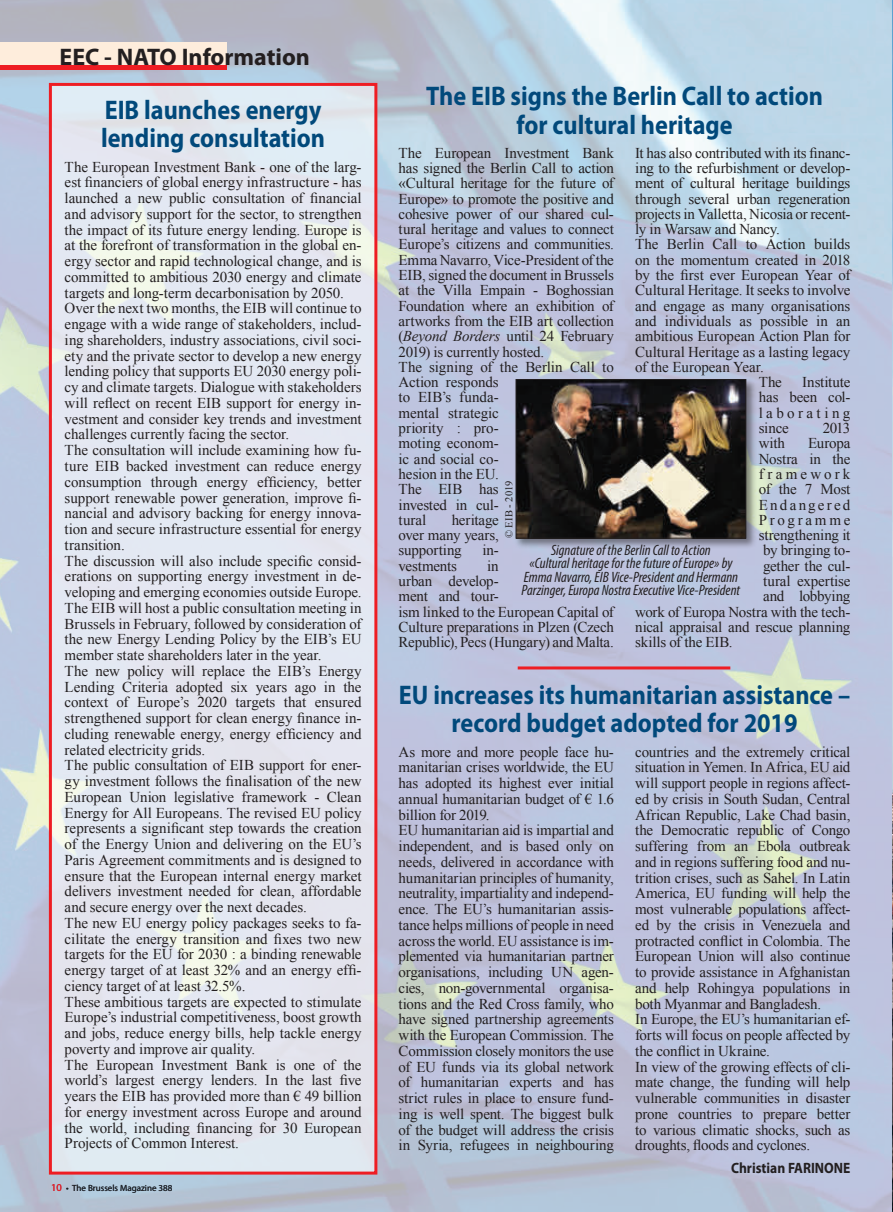
<style>
.page{position:relative;width:893px;height:1212px;background:#fff}
.page>*{position:absolute;margin:0;border:0;box-sizing:border-box;transform-origin:0 0}
.t1{font:700 27px/28.5px "Myriad Pro";color:#01497b;text-align:center;scale:.9 1}
.t2{font:700 24px "Myriad Pro";color:#231f20}
.t3{font:15px/15.8px "Times New Roman";letter-spacing:-.01em;color:#231f20}
.t4{font:italic condensed 15px/13.5px "Myriad Pro";color:#231f20;text-align:center}
.t5{font:700 15px "Myriad Pro";color:#231f20;scale:.9 1}
.t6{font:15px "Times New Roman";letter-spacing:.15em;color:#231f20}
.t7{font:15px "Times New Roman";letter-spacing:.21em;color:#231f20}
.t8{font:15px "Times New Roman";letter-spacing:.185em;color:#231f20}
.t9{font:10.5px "Times New Roman";letter-spacing:.01em;color:#231f20}
.t10{font:9px "Myriad Pro";color:#231f20}
.s1{font-size:10.5px;color:#ee1d23}
.s2{font-style:italic}
</style>
<div class="page">
<img style="left:0;top:0;width:893px;height:1212px">
<div style="left:0;top:42px;width:226px;height:26px;background:#feeddc"></div>
<div style="left:0;top:65px;width:226px;height:5px;background:#ee1d23"></div>
<div style="left:50px;top:84px;width:326px;height:1089px;background:#e4e7f2"></div>
<div style="left:49px;top:83px;width:328px;height:1091px;border:3px solid #ee1d23"></div>
<div style="left:514px;top:378px;width:243px;height:171px;background:#231f20;opacity:.5"></div>
<img style="left:518px;top:381px;width:226px;height:155px">
<div style="left:516px;top:379px;width:230px;height:159px;border:1px solid #231f20"></div>
<hr style="left:518px;top:666px;width:212px;height:3px;background:#ee1d23">
<h2 class="t2" style="left:60px;top:42px;width:252px">EEC - NATO Information</h2>
<h1 class="t1" style="left:101px;top:95px;width:250px;text-align:left">EIB launches energy lending consultation</h1>
<p class="t3" style="left:65px;top:159px;width:298px">The European Investment Bank - one of the larg&shy;est financiers of global energy infrastructure - has launched a new public consultation of financial and advisory support for the sector, to strengthen the impact of its future energy lending. Europe is at the forefront of transformation in the global en&shy;ergy sector and rapid technological change, and is committed to ambitious 2030 energy and climate targets and long-term decarbonisation by 2050.<br>Over the next two months, the EIB will continue to engage with a wide range of stakeholders, includ&shy;ing shareholders, industry associations, civil soci&shy;ety and the private sector to develop a new energy lending policy that supports EU 2030 energy poli&shy;cy and climate targets. Dialogue with stakeholders will reflect on recent EIB support for energy in&shy;vestment and consider key trends and investment challenges currently facing the sector.<br>The consultation will include examining how fu&shy;ture EIB backed investment can reduce energy consumption through energy efficiency, better support renewable power generation, improve fi&shy;nancial and advisory backing for energy innova&shy;tion and secure infrastructure essential for energy transition.<br>The discussion will also include specific consid&shy;erations on supporting energy investment in de&shy;veloping and emerging economies outside Europe.<br>The EIB will host a public consultation meeting in Brussels in February, followed by consideration of the new Energy Lending Policy by the EIB’s EU member state shareholders later in the year.<br>The new policy will replace the EIB’s Energy Lending Criteria adopted six years ago in the context of Europe’s 2020 targets that ensured strengthened support for clean energy finance in&shy;cluding renewable energy, energy efficiency and related electricity grids.<br>The public consultation of EIB support for ener&shy;gy investment follows the finalisation of the new European Union legislative framework - Clean Energy for All Europeans. The revised EU policy represents a significant step towards the creation of the Energy Union and delivering on the EU’s Paris Agreement commitments and is designed to ensure that the European internal energy market delivers investment needed for clean, affordable and secure energy over the next decades.<br>The new EU energy policy packages seeks to fa&shy;cilitate the energy transition and fixes two new targets for the EU for 2030 : a binding renewable energy target of at least 32% and an energy effi&shy;ciency target of at least 32.5%.<br>These ambitious targets are expected to stimulate Europe’s industrial competitiveness, boost growth and jobs, reduce energy bills, help tackle energy poverty and improve air quality.<br>The European Investment Bank is one of the world’s largest energy lenders. In the last five years the EIB has provided more than € 49 billion for energy investment across Europe and around the world, including financing for 30 European Projects of Common Interest.</p>
<p class="t10" style="left:51px;top:1182px;width:123px"><span class="s1">10</span> • The Brussels Magazine 388</p>
<h1 class="t1" style="left:426px;top:81px;width:442px">The EIB signs the Berlin Call to action for cultural heritage</h1>
<p class="t3" style="left:399px;top:145px;width:217px;line-height:15.3px">The European Investment Bank has signed the Berlin Call to action «Cultural heritage for the future of<br>Europe» to promote the positive and cohesive power of our shared cul&shy;tural heritage and values to connect<br>Europe’s citizens and communities.<br>Emma Navarro, Vice-President of the<br>EIB, signed the document in Brussels at the Villa Empain - Boghossian<br>Foundation where an exhibition of artworks from the EIB art collection (<span class="s2">Beyond Borders</span> until 24 February<br>2019) is currently hosted.<br>The signing of the Berlin Call to<br>Action responds<br>to EIB’s funda-<br>mental strategic<br>priority : pro-<br>moting econom-<br>ic and social co-<br>hesion in the EU.<br>The EIB has<br>invested in cul-<br>tural</p>
<p class="t3" style="left:635px;top:144px;width:217px">It has also contributed with its financ-</p>
<p class="t3" style="left:635px;top:160px;width:217px">ing to the refurbishment or develop-</p>
<p class="t3" style="left:635px;top:175px;width:217px">ment of cultural heritage buildings</p>
<p class="t3" style="left:635px;top:190px;width:217px">through several urban regeneration</p>
<p class="t3" style="left:635px;top:206px;width:217px">projects in Valletta, Nicosia or recent-</p>
<p class="t3" style="left:635px;top:221px;width:146px">ly in Warsaw and Nancy.</p>
<p class="t3" style="left:635px;top:236px;width:217px">The Berlin Call to Action builds</p>
<p class="t3" style="left:635px;top:252px;width:217px">on the momentum created in 2018</p>
<p class="t3" style="left:635px;top:267px;width:217px">by the first ever European Year of</p>
<p class="t3" style="left:635px;top:282px;width:217px">Cultural Heritage. It seeks to involve</p>
<p class="t3" style="left:635px;top:297px;width:217px">and engage as many organisations</p>
<p class="t3" style="left:635px;top:313px;width:217px">and individuals as possible in an</p>
<p class="t3" style="left:635px;top:328px;width:217px">ambitious European Action Plan for</p>
<p class="t3" style="left:635px;top:343px;width:217px">Cultural Heritage as a lasting legacy</p>
<p class="t3" style="left:635px;top:359px;width:130px">of the European Year.</p>
<p class="t3" style="left:759px;top:374px;width:25px">The</p>
<p class="t3" style="left:759px;top:374px;width:93px;line-height:15.3px;text-align:justify;text-indent:43px">Institute has been col&shy;laborating since</p>
<p class="t3" style="left:823px;top:420px;width:29px">2013</p>
<p class="t3" style="left:759px;top:435px;width:28px">with</p>
<p class="t3" style="left:808px;top:435px;width:44px">Europa</p>
<p class="t3" style="left:759px;top:450px;width:93px">Nostra in the</p>
<p class="t7" style="left:759px;top:464px;width:93px">framework</p>
<p class="t3" style="left:759px;top:481px;width:93px">of the 7 Most</p>
<p class="t6" style="left:759px;top:494px;width:93px">Endangered</p>
<p class="t8" style="left:759px;top:510px;width:93px">Programme</p>
<p class="t3" style="left:759px;top:527px;width:93px">strengthening it</p>
<p class="t3" style="left:763px;top:542px;width:89px">by bringing to-</p>
<p class="t3" style="left:763px;top:558px;width:89px">gether the cul-</p>
<p class="t3" style="left:763px;top:573px;width:89px">tural expertise</p>
<p class="t3" style="left:763px;top:588px;width:89px">and lobbying</p>
<p class="t3" style="left:635px;top:603px;width:217px">work of Europa Nostra with the tech-</p>
<p class="t3" style="left:635px;top:619px;width:217px">nical appraisal and rescue planning</p>
<p class="t3" style="left:635px;top:634px;width:99px">skills of the EIB.</p>
<p class="t9" style="left:502px;top:538px;width:59px;rotate:-90deg">© EIB - 2019</p>
<p class="t3" style="left:399px;top:512px;width:102px;line-height:15.3px;text-align:justify;text-indent:53px">heritage over many years, supporting</p>
<p class="t4" style="left:522px;top:543px;width:220px">Signature of the Berlin Call to Action<br>«Cultural heritage for the future of Europe» by Emma Navarro, EIB Vice-President and Hermann Parzinger, Europa Nostra Executive Vice-President</p>
<p class="t3" style="left:482px;top:542px;width:18px">in-</p>
<p class="t3" style="left:399px;top:558px;width:217px;line-height:15.3px;text-indent:88px">in<br>urban develop-<br>ment and tour-<br>ism linked to the European Capital of<br>Culture preparations in Plzen (Czech<br>Republic), Pecs (Hungary) and Malta.</p>
<p class="t3" style="left:399px;top:558px;width:60px">vestments</p>
<h1 class="t1" style="left:399px;top:680px;width:503px">EU increases its humanitarian assistance – record budget adopted for 2019</h1>
<p class="t3" style="left:399px;top:743px;width:217px">As more and more people face hu&shy;manitarian crises worldwide, the EU has adopted its highest ever initial annual humanitarian budget of € 1.6 billion for 2019.<br>EU humanitarian aid is impartial and independent, and is based only on needs, delivered in accordance with humanitarian principles of humanity, neutrality, impartiality and independ&shy;ence. The EU’s humanitarian assis&shy;tance helps millions of people in need across the world. EU assistance is im&shy;plemented via humanitarian partner organisations, including UN agen&shy;cies, non-governmental organisa&shy;tions and the Red Cross family, who have signed partnership agreements with the European Commission. The Commission closely monitors the use of EU funds via its global network of humanitarian experts and has strict rules in place to ensure fund&shy;ing is well spent. The biggest bulk of the budget will address the crisis in Syria, refugees in neighbouring</p>
<p class="t3" style="left:635px;top:743px;width:217px">countries and the extremely critical situation in Yemen. In Africa, EU aid will support people in regions affect&shy;ed by crisis in South Sudan, Central African Republic, Lake Chad basin, the Democratic republic of Congo suffering from an Ebola outbreak and in regions suffering food and nu&shy;trition crises, such as Sahel. In Latin America, EU funding will help the most vulnerable populations affect&shy;ed by the crisis in Venezuela and protracted conflict in Colombia. The European Union will also continue to provide assistance in Afghanistan and help Rohingya populations in both Myanmar and Bangladesh.<br>In Europe, the EU’s humanitarian ef&shy;forts will focus on people affected by the conflict in Ukraine.<br>In view of the growing effects of cli&shy;mate change, the funding will help vulnerable communities in disaster prone countries to prepare better to various climatic shocks, such as droughts, floods and cyclones.</p>
<p class="t5" style="left:731px;top:1158px;width:134px">Christian FARINONE</p>
</div>
